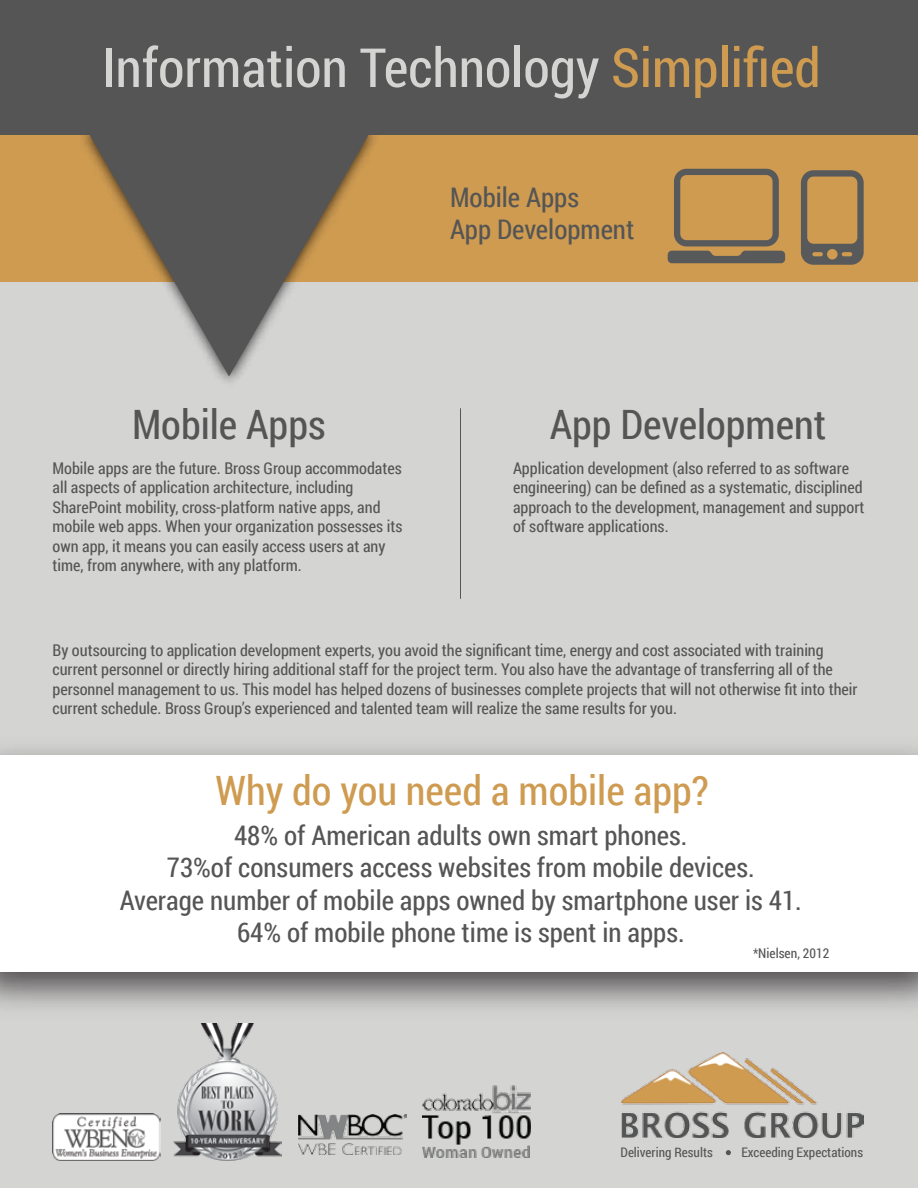
<style>
.page{position:relative;width:918px;height:1188px;background:#fff}
.page>*{position:absolute;margin:0;border:0;box-sizing:border-box;transform-origin:0 0}
.t1{font:54px "Roboto Condensed";color:#d4d4d3}
.t2{font:40.5px "Roboto Condensed";color:#555}
.t3{font:40.5px "Roboto Condensed";color:#ce9b51}
.t4{font:27px/32.4px "Roboto Condensed";color:#555}
.t5{font:16.2px/19.5px "Roboto Condensed";color:#555}
.t6{font:13.5px "Roboto Condensed";color:#555}
.t7{font:13.2px "Roboto Condensed";color:#555}
.s1{color:#ce9b51}
</style>
<div class="page">
<div style="left:0;top:282px;width:918px;height:906px;background:#d4d4d3"></div>
<div style="left:0;top:134px;width:918px;height:148px;background:#ce9b51"></div>
<svg style="left:89px;top:135px;width:280px;height:241px"></svg>
<div style="left:0;top:0;width:918px;height:135px;background:#555"></div>
<svg style="left:801px;top:170px;width:63px;height:95px"></svg>
<svg style="left:668px;top:169px;width:117px;height:94px"></svg>
<img style="left:621px;top:1052px;width:243px;height:85px">
<svg style="left:726px;top:1150px;width:5px;height:5px"></svg>
<hr style="left:460px;top:408px;width:1px;height:191px;background:#555">
<img style="left:0;top:749px;width:918px;height:275px">
<div style="left:0;top:755px;width:918px;height:217px;background:#fff"></div>
<img style="left:174px;top:1024px;width:108px;height:136px">
<img style="left:422px;top:1085px;width:108px;height:72px">
<img style="left:298px;top:1115px;width:108px;height:40px">
<img style="left:52px;top:1113px;width:108px;height:47px">
<h1 class="t1" style="left:102px;top:30px;width:720px">Information Technology <span class="s1">Simplified</span></h1>
<h3 class="t4" style="left:450px;top:180px;width:186px">Mobile Apps<br>App Development</h3>
<h2 class="t2" style="left:132px;top:397px;width:195px">Mobile Apps</h2>
<h2 class="t2" style="left:550px;top:397px;width:278px">App Development</h2>
<p class="t5" style="left:52px;top:458px;width:351px">Mobile apps are the future. Bross Group accommodates all aspects of application architecture, including SharePoint mobility, cross-platform native apps, and mobile web apps. When your organization possesses its own app, it means you can easily access users at any time, from anywhere, with any platform.</p>
<p class="t5" style="left:513px;top:458px;width:353px">Application development (also referred to as software engineering) can be defined as a systematic, disciplined approach to the development, management and support of software applications.</p>
<p class="t5" style="left:52px;top:640px;width:807px">By outsourcing to application development experts, you avoid the significant time, energy and cost associated with training current personnel or directly hiring additional staff for the project term. You also have the advantage of transferring all of the personnel management to us. This model has helped dozens of businesses complete projects that will not otherwise fit into their current schedule. Bross Group’s experienced and talented team will realize the same results for you.</p>
<h2 class="t3" style="left:215px;top:762px;width:495px">Why do you need a mobile app?</h2>
<h3 class="t4" style="left:120px;top:818px;width:684px;text-align:center">48% of American adults own smart phones.<br>73%of consumers access websites from mobile devices.<br>Average number of mobile apps owned by smartphone user is 41.<br>64% of mobile phone time is spent in apps.</h3>
<p class="t6" style="left:753px;top:944px;width:78px">*Nielsen, 2012</p>
<p class="t7" style="left:621px;top:1143px;width:94px">Delivering Results</p>
<p class="t7" style="left:741px;top:1143px;width:123px">Exceeding Expectations</p>
</div>
